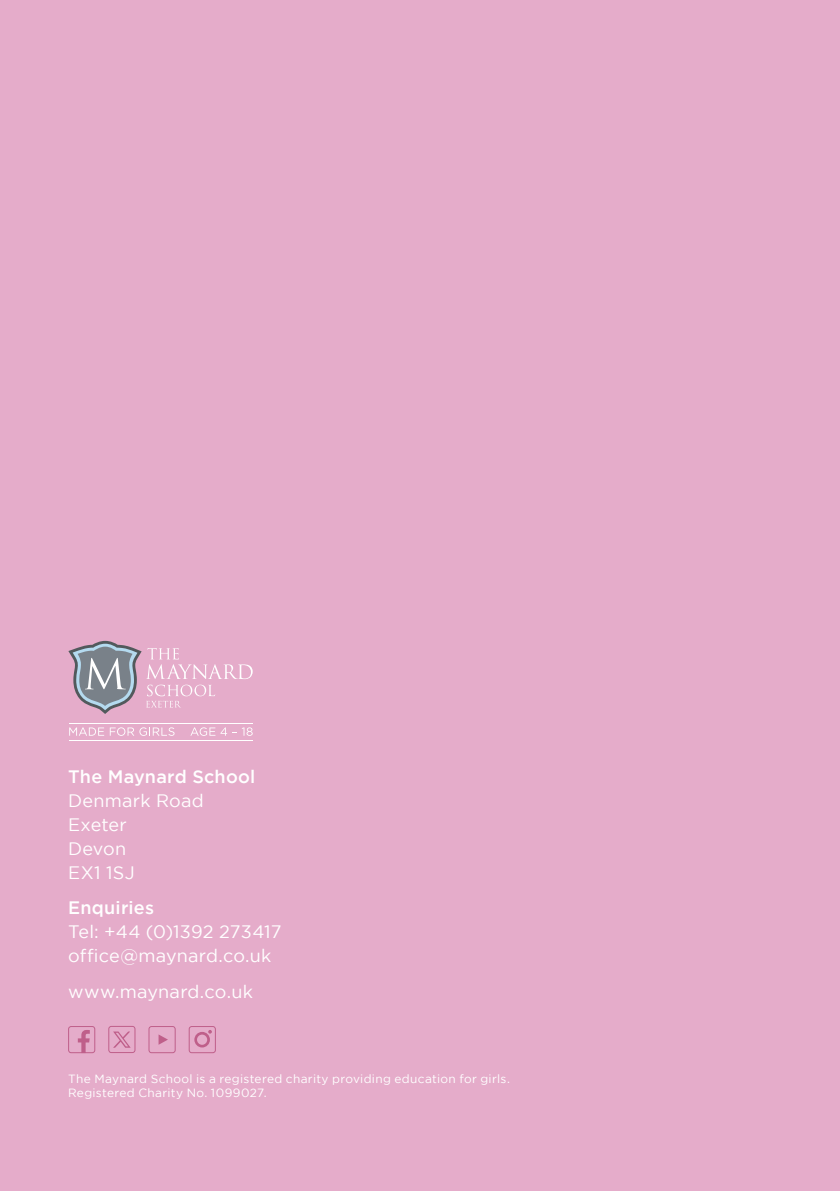
<style>
.page{position:relative;width:840px;height:1191px;background:#fff}
.page>*{position:absolute;margin:0;border:0;box-sizing:border-box;transform-origin:0 0}
.Body_-_bullets{font:18px "Gotham";letter-spacing:.01em;color:#fff}
.Body{font:18px "Gotham";letter-spacing:.015em;color:#fff}
.Body-2{font:500 18px "Gotham";letter-spacing:.015em;color:#fff}
.Body_-_bullets-2{font:500 18px "Gotham";letter-spacing:.01em;color:#fff}
.Body-3{font:11.8px "Gotham";letter-spacing:.025em;color:#fff}
</style>
<div class="page">
<div style="left:0;top:0;width:839px;height:1191px;background:#e5acca"></div>
<svg style="left:68px;top:641px;width:184px;height:73px"></svg>
<hr style="left:69px;top:722px;width:183px;height:1px;background:#fff">
<hr style="left:69px;top:740px;width:183px;height:1px;background:#fff">
<svg style="left:69px;top:727px;width:35px;height:8px"></svg>
<svg style="left:110px;top:727px;width:64px;height:9px"></svg>
<svg style="left:190px;top:727px;width:62px;height:9px"></svg>
<svg style="left:148px;top:1026px;width:27px;height:27px"></svg>
<svg style="left:188px;top:1026px;width:28px;height:27px"></svg>
<svg style="left:68px;top:1026px;width:27px;height:27px"></svg>
<svg style="left:108px;top:1026px;width:27px;height:27px"></svg>
<p class="Body-2" style="left:68px;top:766px;width:189px">The Maynard School</p>
<p class="Body" style="left:68px;top:790px;width:137px">Denmark Road</p>
<p class="Body" style="left:68px;top:814px;width:60px">Exeter</p>
<p class="Body" style="left:68px;top:838px;width:60px">Devon</p>
<p class="Body" style="left:68px;top:862px;width:68px">EX1 1SJ</p>
<p class="Body_-_bullets-2" style="left:68px;top:897px;width:87px">Enquiries</p>
<p class="Body_-_bullets" style="left:68px;top:921px;width:215px">Tel: +44 (0)1392 273417</p>
<p class="Body_-_bullets" style="left:68px;top:945px;width:205px">office@maynard.co.uk</p>
<p class="Body_-_bullets" style="left:68px;top:981px;width:186px">www.maynard.co.uk</p>
<p class="Body-3" style="left:68px;top:1071px;width:443px">The Maynard School is a registered charity providing education for girls.</p>
<p class="Body-3" style="left:68px;top:1086px;width:200px">Registered Charity No. 1099027.</p>
</div>
